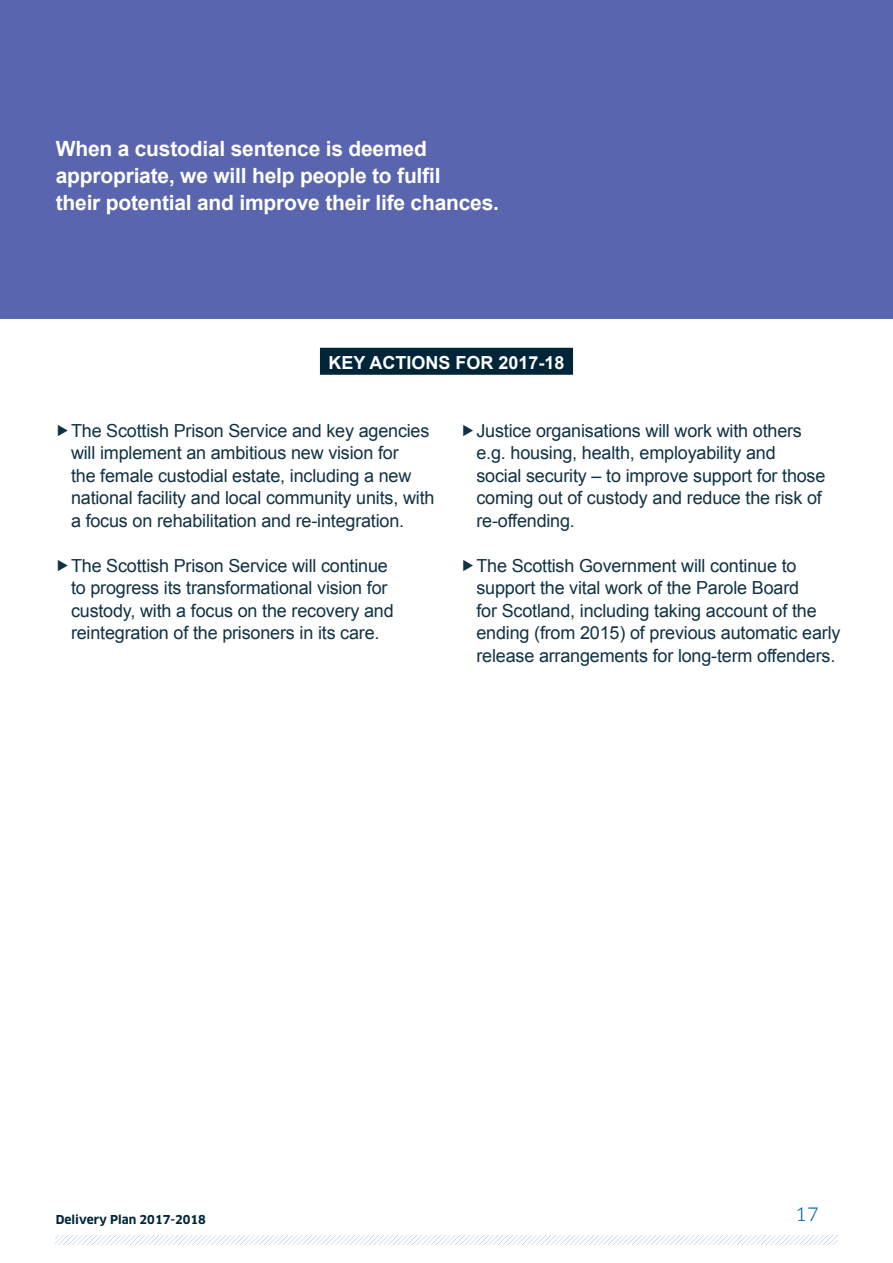
<style>
.page{position:relative;width:893px;height:1263px;background:#fff}
.page>*{position:absolute;margin:0;border:0;box-sizing:border-box;transform-origin:0 0}
.t1{font:700 21px/27px "Arial";letter-spacing:-.01em;color:#fff}
.t2{font:18px/22.5px "Arial";letter-spacing:-.01em;color:#103244}
.t3{font:700 18px "Arial";color:#fff}
.t4{font:18px "Clan OT";color:#0169b0}
.t5{font:700 12px "Clan OT";color:#002538}
</style>
<div class="page">
<img style="left:56px;top:1235px;width:781px;height:9px">
<div style="left:320px;top:348px;width:253px;height:27px;background:#002538"></div>
<div style="left:0;top:0;width:893px;height:319px;background:#5965ae"></div>
<p class="t1" style="left:56px;top:136px;width:445px">When a custodial sentence is deemed appropriate, we will help people to fulfil<br>their potential and improve their life chances.</p>
<p class="t3" style="left:328px;top:351px;width:238px">KEY ACTIONS FOR 2017-18</p>
<p class="t2" style="left:71px;top:419px;width:365px">The Scottish Prison Service and key agencies will implement an ambitious new vision for<br>the female custodial estate, including a new national facility and local community units, with a focus on rehabilitation and re-integration.</p>
<p class="t2" style="left:71px;top:554px;width:324px">The Scottish Prison Service will continue to progress its transformational vision for custody, with a focus on the recovery and reintegration of the prisoners in its care.</p>
<p class="t2" style="left:476px;top:419px;width:351px">Justice organisations will work with others e.g. housing, health, employability and<br>social security – to improve support for those coming out of custody and reduce the risk of re-offending.</p>
<p class="t2" style="left:476px;top:554px;width:366px">The Scottish Government will continue to support the vital work of the Parole Board<br>for Scotland, including taking account of the ending (from 2015) of previous automatic early release arrangements for long-term offenders.</p>
<p class="t5" style="left:56px;top:1212px;width:152px">Delivery Plan 2017-2018</p>
<p class="t4" style="left:795px;top:1204px;width:25px">17</p>
</div>
